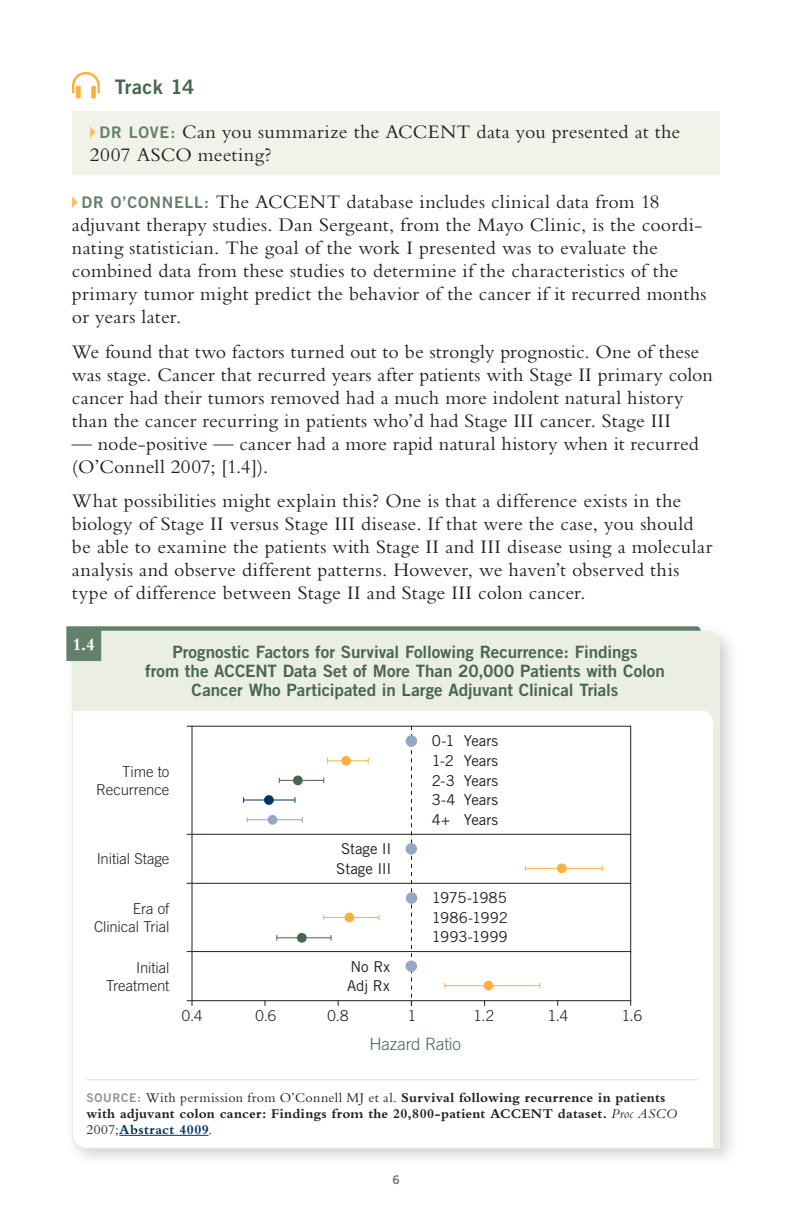
<style>
.page{position:relative;width:792px;height:1224px;background:#fff}
.page>*{position:absolute;margin:0;border:0;box-sizing:border-box;transform-origin:0 0}
.t1{font:20px/23px "Bembo RTP Std";letter-spacing:.01em;color:#231f20}
.t2{font:20px "Trade Gothic LT Std Bd 2";letter-spacing:.005em;color:#476650}
.t3{font:700 18px "Bembo RTP Std";color:#fff}
.t4{font:17px/19px "Trade Gothic LT Std Bd 2";color:#476650;text-align:center}
.t5{font:300 17px "Trade Gothic LT Std";letter-spacing:-.01em;color:#476650}
.t6{font:15px/19.6px "Trade Gothic LT Std";color:#231f20;text-align:justify}
.t7{font:300 15px/18px "Trade Gothic LT Std";letter-spacing:-.005em;color:#231f20;text-align:right}
.t8{font:700 14px/16px "Bembo RTP Std";letter-spacing:.015em;color:#231f20}
.t9{font:12px "Trade Gothic LT Std Bd 2";color:#717074}
.s1{font-family:"Trade Gothic LT Std Bd 2";font-size:16px;color:#63806b}
.s2{font-family:"Trade Gothic LT Std Bd 2";font-weight:400;font-size:12px;color:#919295}
.s3{font-weight:400}
.s4{font-weight:400;font-style:italic}
.s5{color:#003667}
</style>
<div class="page">
<div style="left:63px;top:623px;width:677px;height:547px;background:#231f20;opacity:.2"></div>
<svg style="left:72px;top:630px;width:648px;height:518px"></svg>
<svg style="left:66px;top:626px;width:635px;height:35px;background:#d3dace"></svg>
<div style="left:72px;top:111px;width:648px;height:64px;background:#f1f3eb"></div>
<svg style="left:72px;top:72px;width:28px;height:26px"></svg>
<svg style="left:90px;top:126px;width:6px;height:12px"></svg>
<svg style="left:72px;top:196px;width:6px;height:12px"></svg>
<hr style="left:86px;top:1079px;width:612px;height:1px;background:#dcdddf">
<hr style="left:119px;top:1135px;width:90px;height:1px;background:#003667">
<hr style="left:327px;top:760px;width:41px;height:1px;background:#fbb03f">
<div style="left:341px;top:756px;width:10px;height:10px;background:#fbb03f;border-radius:50%"></div>
<hr style="left:279px;top:780px;width:45px;height:1px;background:#476650">
<div style="left:293px;top:776px;width:10px;height:9px;background:#476650;border-radius:50%"></div>
<hr style="left:243px;top:800px;width:52px;height:1px;background:#003667">
<div style="left:264px;top:795px;width:10px;height:10px;background:#003667;border-radius:50%"></div>
<hr style="left:247px;top:819px;width:55px;height:1px;background:#94a7c5">
<div style="left:268px;top:815px;width:9px;height:10px;background:#94a7c5;border-radius:50%"></div>
<hr style="left:525px;top:868px;width:77px;height:1px;background:#fbb03f">
<div style="left:557px;top:864px;width:10px;height:9px;background:#fbb03f;border-radius:50%"></div>
<hr style="left:324px;top:917px;width:55px;height:1px;background:#fbb03f">
<div style="left:344px;top:913px;width:10px;height:9px;background:#fbb03f;border-radius:50%"></div>
<hr style="left:277px;top:937px;width:54px;height:1px;background:#476650">
<div style="left:297px;top:933px;width:10px;height:10px;background:#476650;border-radius:50%"></div>
<hr style="left:445px;top:985px;width:95px;height:1px;background:#fbb03f">
<div style="left:484px;top:981px;width:9px;height:10px;background:#fbb03f;border-radius:50%"></div>
<hr style="left:191px;top:726px;width:1px;height:280px;background:#231f20">
<hr style="left:630px;top:726px;width:1px;height:280px;background:#231f20">
<hr style="left:187px;top:1000px;width:444px;height:1px;background:#231f20">
<svg style="left:411px;top:727px;width:1px;height:279px"></svg>
<hr style="left:187px;top:834px;width:444px;height:1px;background:#231f20">
<hr style="left:187px;top:883px;width:444px;height:1px;background:#231f20">
<hr style="left:187px;top:951px;width:444px;height:1px;background:#231f20">
<hr style="left:187px;top:726px;width:444px;height:1px;background:#231f20">
<div style="left:406px;top:735px;width:11px;height:12px;background:#94a7c5;border-radius:50%"></div>
<div style="left:406px;top:960px;width:11px;height:12px;background:#94a7c5;border-radius:50%"></div>
<div style="left:406px;top:892px;width:11px;height:12px;background:#94a7c5;border-radius:50%"></div>
<div style="left:406px;top:843px;width:11px;height:12px;background:#94a7c5;border-radius:50%"></div>
<p class="t2" style="left:115px;top:74px;width:81px">Track 14</p>
<p class="t1" style="left:90px;top:120px;width:592px;text-indent:10px"><span class="s1">DR LOVE:</span> Can you summarize the ACCENT data you presented at the<br>2007 ASCO meeting?</p>
<p class="t1" style="left:72px;top:190px;width:636px;text-indent:10px"><span class="s1">DR O’CONNELL:</span> The ACCENT database includes clinical data from 18 adjuvant therapy studies. Dan Sergeant, from the Mayo Clinic, is the coordi&shy;nating statistician. The goal of the work I presented was to evaluate the combined data from these studies to determine if the characteristics of the primary tumor might predict the behavior of the cancer if it recurred months or years later.</p>
<p class="t1" style="left:72px;top:339px;width:643px">We found that two factors turned out to be strongly prognostic. One of these was stage. Cancer that recurred years after patients with Stage II primary colon cancer had their tumors removed had a much more indolent natural history than the cancer recurring in patients who’d had Stage III cancer. Stage III</p>
<p class="t1" style="left:72px;top:431px;width:628px">— node-positive — cancer had a more rapid natural history when it recurred (O’Connell 2007; [1.4]).</p>
<p class="t1" style="left:72px;top:489px;width:642px">What possibilities might explain this? One is that a difference exists in the biology of Stage II versus Stage III disease. If that were the case, you should be able to examine the patients with Stage II and III disease using a molecular analysis and observe different patterns. However, we haven’t observed this type of difference between Stage II and Stage III colon cancer.</p>
<p class="t3" style="left:72px;top:634px;width:24px">1.4</p>
<p class="t4" style="left:145px;top:642px;width:521px">Prognostic Factors for Survival Following Recurrence: Findings<br>from the ACCENT Data Set of More Than 20,000 Patients with Colon<br>Cancer Who Participated in Large Adjuvant Clinical Trials</p>
<p class="t7" style="left:96px;top:762px;width:75px">Time to<br>Recurrence</p>
<p class="t7" style="left:97px;top:850px;width:74px">Initial Stage</p>
<p class="t7" style="left:94px;top:899px;width:77px">Era of<br>Clinical Trial</p>
<p class="t7" style="left:106px;top:958px;width:65px">Initial<br>Treatment</p>
<p class="t6" style="left:341px;top:839px;width:52px">Stage II</p>
<p class="t6" style="left:336px;top:859px;width:57px">Stage III</p>
<p class="t6" style="left:347px;top:956px;width:45px">No Rx<br>Adj Rx</p>
<p class="t6" style="left:432px;top:731px;width:68px">0-1 Years 1-2 Years 2-3 Years 3-4 Years 4+ Years</p>
<p class="t6" style="left:432px;top:888px;width:78px">1975-1985<br>1986-1992<br>1993-1999</p>
<p class="t7" style="left:182px;top:1006px;width:22px">0.4</p>
<p class="t7" style="left:256px;top:1006px;width:22px">0.6</p>
<p class="t7" style="left:327px;top:1006px;width:22px">0.8</p>
<p class="t7" style="left:408px;top:1006px;width:10px">1</p>
<p class="t7" style="left:474px;top:1006px;width:22px">1.2</p>
<p class="t7" style="left:548px;top:1006px;width:22px">1.4</p>
<p class="t7" style="left:622px;top:1006px;width:22px">1.6</p>
<p class="t5" style="left:369px;top:1034px;width:93px">Hazard Ratio</p>
<p class="t8" style="left:86px;top:1089px;width:592px"><span class="s2">SOURCE:</span> <span class="s3">With permission from O’Connell MJ et al.</span> Survival following recurrence in patients with adjuvant colon cancer: Findings from the 20,800-patient ACCENT dataset. <span class="s4">Proc ASCO<br></span><span class="s3">2007;</span><span class="s5">Abstract 4009</span><span class="s3">.</span></p>
<p class="t9" style="left:392px;top:1172px;width:9px">6</p>
</div>
